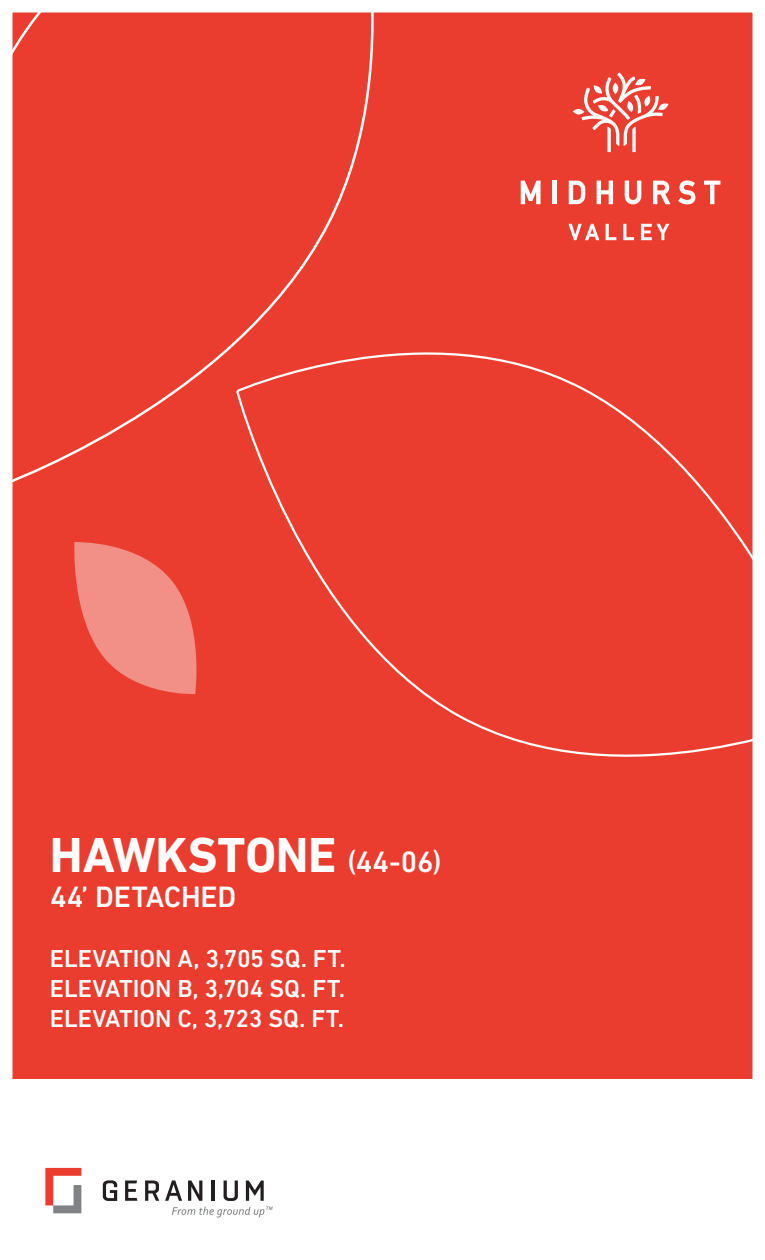
<style>
.page{position:relative;width:765px;height:1260px;background:#fff}
.page>*{position:absolute;margin:0;border:0;box-sizing:border-box;transform-origin:0 0}
.t1{font:700 50px "DIN Next LT Pro";letter-spacing:-.005em;color:#fff}
.t2{font:500 30px "DIN Next LT Pro";letter-spacing:-.005em;color:#fff}
.t3{font:500 25px/30px "DIN Next LT Pro";letter-spacing:-.005em;color:#fff;text-align:justify}
.s1{font-weight:500;font-size:30px}
</style>
<div class="page">
<div style="left:0;top:0;width:765px;height:1079px;background:#ea3d2f"></div>
<svg style="left:521px;top:181px;width:20px;height:23px"></svg>
<hr style="left:553px;top:181px;width:4px;height:23px;background:#fff">
<svg style="left:569px;top:181px;width:16px;height:23px"></svg>
<svg style="left:597px;top:181px;width:16px;height:23px"></svg>
<svg style="left:625px;top:181px;width:16px;height:23px"></svg>
<svg style="left:653px;top:181px;width:17px;height:23px"></svg>
<svg style="left:678px;top:180px;width:17px;height:24px"></svg>
<svg style="left:704px;top:181px;width:16px;height:23px"></svg>
<svg style="left:568px;top:224px;width:31px;height:16px"></svg>
<svg style="left:606px;top:224px;width:10px;height:16px"></svg>
<svg style="left:623px;top:224px;width:11px;height:16px"></svg>
<svg style="left:641px;top:224px;width:28px;height:16px"></svg>
<svg style="left:573px;top:109px;width:11px;height:6px"></svg>
<svg style="left:582px;top:73px;width:87px;height:79px"></svg>
<svg style="left:45px;top:1168px;width:36px;height:45px"></svg>
<svg style="left:103px;top:1180px;width:14px;height:21px"></svg>
<svg style="left:125px;top:1181px;width:12px;height:20px"></svg>
<svg style="left:145px;top:1181px;width:14px;height:20px"></svg>
<svg style="left:165px;top:1180px;width:17px;height:21px"></svg>
<svg style="left:188px;top:1181px;width:14px;height:20px"></svg>
<hr style="left:212px;top:1181px;width:3px;height:20px;background:#231f20">
<svg style="left:224px;top:1181px;width:14px;height:20px"></svg>
<svg style="left:246px;top:1181px;width:18px;height:20px"></svg>
<svg style="left:172px;top:1207px;width:101px;height:11px"></svg>
<svg style="left:13px;top:13px;width:361px;height:469px"></svg>
<svg style="left:74px;top:542px;width:123px;height:153px"></svg>
<svg style="left:235px;top:308px;width:517px;height:449px"></svg>
<div style="left:0;top:0;width:765px;height:1260px;border:12px solid #fff"></div>
<p class="t1" style="left:50px;top:825px;width:393px">HAWKSTONE <span class="s1">(44-06)</span></p>
<p class="t2" style="left:50px;top:879px;width:188px">44’ DETACHED</p>
<p class="t3" style="left:50px;top:943px;width:297px">ELEVATION A, 3,705 SQ. FT.<br>ELEVATION B, 3,704 SQ. FT.<br>ELEVATION C, 3,723 SQ. FT.</p>
</div>
